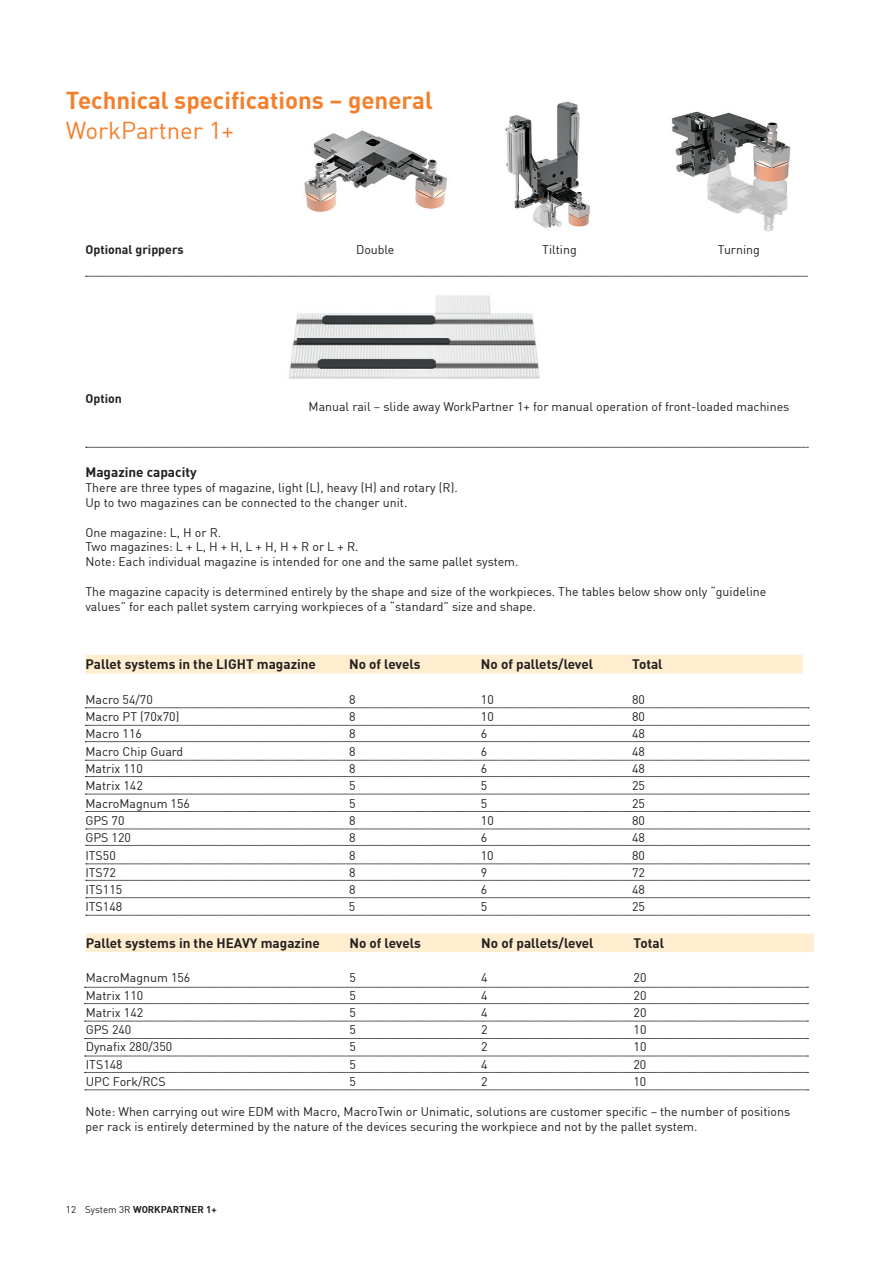
<style>
.page{position:relative;width:893px;height:1263px;background:#fff}
.page>*{position:absolute;margin:0;border:0;box-sizing:border-box;transform-origin:0 0}
.t1{font:700 24px "DIN";color:#f47f2a}
.t2{font:24px "DIN";color:#f47f2a}
.t3{font:700 13.5px "DIN";color:#231f20}
.t4{font:12.3px/14.9px "DIN";color:#231f20}
.t5{font:700 12.3px "DIN";color:#231f20}
.t6{font:700 9.75px "DIN";color:#231f20}
.s1{font-weight:400}
</style>
<div class="page">
<img style="left:304px;top:101px;width:487px;height:131px">
<img style="left:453px;top:101px;width:24px;height:131px">
<img style="left:614px;top:101px;width:52px;height:131px">
<svg style="left:86px;top:276px;width:721px;height:1px"></svg>
<svg style="left:86px;top:447px;width:722px;height:1px"></svg>
<img style="left:289px;top:295px;width:251px;height:84px">
<div style="left:86px;top:933px;width:728px;height:19px;background:#feeecf"></div>
<svg style="left:85px;top:987px;width:723px;height:1px"></svg>
<svg style="left:85px;top:1003px;width:723px;height:1px"></svg>
<svg style="left:85px;top:1021px;width:723px;height:1px"></svg>
<svg style="left:85px;top:1038px;width:723px;height:1px"></svg>
<svg style="left:85px;top:1056px;width:723px;height:1px"></svg>
<svg style="left:85px;top:1072px;width:723px;height:1px"></svg>
<svg style="left:85px;top:1089px;width:724px;height:1px"></svg>
<div style="left:85px;top:655px;width:718px;height:19px;background:#feeecf"></div>
<svg style="left:85px;top:708px;width:718px;height:208px"></svg>
<svg style="left:85px;top:707px;width:724px;height:1px"></svg>
<svg style="left:85px;top:725px;width:724px;height:1px"></svg>
<svg style="left:85px;top:741px;width:724px;height:1px"></svg>
<svg style="left:85px;top:760px;width:724px;height:1px"></svg>
<svg style="left:85px;top:776px;width:724px;height:1px"></svg>
<svg style="left:85px;top:794px;width:724px;height:1px"></svg>
<svg style="left:86px;top:811px;width:724px;height:1px"></svg>
<svg style="left:86px;top:829px;width:724px;height:1px"></svg>
<svg style="left:86px;top:845px;width:724px;height:1px"></svg>
<svg style="left:86px;top:864px;width:724px;height:1px"></svg>
<svg style="left:86px;top:880px;width:724px;height:1px"></svg>
<svg style="left:86px;top:897px;width:724px;height:1px"></svg>
<svg style="left:86px;top:915px;width:724px;height:1px"></svg>
<h1 class="t1" style="left:66px;top:85px;width:368px">Technical specifications – general</h1>
<h1 class="t2" style="left:66px;top:115px;width:170px">WorkPartner 1+</h1>
<p class="t5" style="left:85px;top:241px;width:100px">Optional grippers</p>
<p class="t4" style="left:356px;top:242px;width:40px">Double</p>
<p class="t4" style="left:542px;top:242px;width:36px">Tilting</p>
<p class="t4" style="left:718px;top:242px;width:44px">Turning</p>
<p class="t5" style="left:85px;top:390px;width:38px">Option</p>
<p class="t4" style="left:309px;top:399px;width:482px">Manual rail – slide away WorkPartner 1+ for manual operation of front-loaded machines</p>
<p class="t3" style="left:85px;top:463px;width:113px">Magazine capacity</p>
<p class="t4" style="left:85px;top:480px;width:374px">There are three types of magazine, light (L), heavy (H) and rotary (R).<br>Up to two magazines can be connected to the changer unit.</p>
<p class="t4" style="left:85px;top:524px;width:435px">One magazine: L, H or R.<br>Two magazines: L + L, H + H, L + H, H + R or L + R.<br>Note: Each individual magazine is intended for one and the same pallet system.</p>
<p class="t4" style="left:85px;top:584px;width:682px">The magazine capacity is determined entirely by the shape and size of the workpieces. The tables below show only “guideline values” for each pallet system carrying workpieces of a “standard” size and shape.</p>
<p class="t3" style="left:85px;top:656px;width:232px">Pallet systems in the LIGHT magazine</p>
<p class="t3" style="left:349px;top:656px;width:73px">No of levels</p>
<p class="t3" style="left:481px;top:656px;width:114px">No of pallets/level</p>
<p class="t3" style="left:632px;top:656px;width:32px">Total</p>
<p class="t4" style="left:85px;top:691px;width:69px">Macro 54/70</p>
<p class="t4" style="left:349px;top:691px;width:8px">8</p>
<p class="t4" style="left:481px;top:691px;width:14px">10</p>
<p class="t4" style="left:632px;top:691px;width:14px">80</p>
<p class="t4" style="left:85px;top:709px;width:95px">Macro PT (70x70)</p>
<p class="t4" style="left:349px;top:709px;width:8px">8</p>
<p class="t4" style="left:481px;top:709px;width:14px">10</p>
<p class="t4" style="left:632px;top:709px;width:14px">80</p>
<p class="t4" style="left:85px;top:726px;width:58px">Macro 116</p>
<p class="t4" style="left:349px;top:726px;width:8px">8</p>
<p class="t4" style="left:481px;top:726px;width:8px">6</p>
<p class="t4" style="left:632px;top:726px;width:14px">48</p>
<p class="t4" style="left:85px;top:743px;width:99px">Macro Chip Guard</p>
<p class="t4" style="left:349px;top:743px;width:8px">8</p>
<p class="t4" style="left:481px;top:743px;width:8px">6</p>
<p class="t4" style="left:632px;top:743px;width:14px">48</p>
<p class="t4" style="left:85px;top:761px;width:59px">Matrix 110</p>
<p class="t4" style="left:349px;top:761px;width:8px">8</p>
<p class="t4" style="left:481px;top:761px;width:8px">6</p>
<p class="t4" style="left:632px;top:761px;width:14px">48</p>
<p class="t4" style="left:85px;top:778px;width:59px">Matrix 142</p>
<p class="t4" style="left:349px;top:778px;width:8px">5</p>
<p class="t4" style="left:481px;top:778px;width:8px">5</p>
<p class="t4" style="left:632px;top:778px;width:14px">25</p>
<p class="t4" style="left:85px;top:795px;width:106px">MacroMagnum 156</p>
<p class="t4" style="left:349px;top:795px;width:8px">5</p>
<p class="t4" style="left:481px;top:795px;width:8px">5</p>
<p class="t4" style="left:632px;top:795px;width:14px">25</p>
<p class="t4" style="left:85px;top:813px;width:41px">GPS 70</p>
<p class="t4" style="left:349px;top:813px;width:8px">8</p>
<p class="t4" style="left:481px;top:813px;width:14px">10</p>
<p class="t4" style="left:632px;top:813px;width:14px">80</p>
<p class="t4" style="left:85px;top:830px;width:47px">GPS 120</p>
<p class="t4" style="left:349px;top:830px;width:8px">8</p>
<p class="t4" style="left:481px;top:830px;width:8px">6</p>
<p class="t4" style="left:632px;top:830px;width:14px">48</p>
<p class="t4" style="left:85px;top:847px;width:32px">ITS50</p>
<p class="t4" style="left:349px;top:847px;width:8px">8</p>
<p class="t4" style="left:481px;top:847px;width:14px">10</p>
<p class="t4" style="left:632px;top:847px;width:14px">80</p>
<p class="t4" style="left:85px;top:865px;width:32px">ITS72</p>
<p class="t4" style="left:349px;top:865px;width:8px">8</p>
<p class="t4" style="left:481px;top:865px;width:8px">9</p>
<p class="t4" style="left:632px;top:865px;width:14px">72</p>
<p class="t4" style="left:85px;top:882px;width:38px">ITS115</p>
<p class="t4" style="left:349px;top:882px;width:8px">8</p>
<p class="t4" style="left:481px;top:882px;width:8px">6</p>
<p class="t4" style="left:632px;top:882px;width:14px">48</p>
<p class="t4" style="left:85px;top:899px;width:38px">ITS148</p>
<p class="t4" style="left:349px;top:899px;width:8px">5</p>
<p class="t4" style="left:481px;top:899px;width:8px">5</p>
<p class="t4" style="left:632px;top:899px;width:14px">25</p>
<p class="t3" style="left:86px;top:934px;width:235px">Pallet systems in the HEAVY magazine</p>
<p class="t3" style="left:349px;top:934px;width:73px">No of levels</p>
<p class="t3" style="left:481px;top:934px;width:114px">No of pallets/level</p>
<p class="t3" style="left:634px;top:934px;width:32px">Total</p>
<p class="t4" style="left:86px;top:970px;width:106px">MacroMagnum 156</p>
<p class="t4" style="left:349px;top:970px;width:8px">5</p>
<p class="t4" style="left:481px;top:970px;width:8px">4</p>
<p class="t4" style="left:634px;top:970px;width:14px">20</p>
<p class="t4" style="left:86px;top:987px;width:59px">Matrix 110</p>
<p class="t4" style="left:349px;top:987px;width:8px">5</p>
<p class="t4" style="left:481px;top:987px;width:8px">4</p>
<p class="t4" style="left:634px;top:987px;width:14px">20</p>
<p class="t4" style="left:86px;top:1005px;width:59px">Matrix 142</p>
<p class="t4" style="left:349px;top:1005px;width:8px">5</p>
<p class="t4" style="left:481px;top:1005px;width:8px">4</p>
<p class="t4" style="left:634px;top:1005px;width:14px">20</p>
<p class="t4" style="left:86px;top:1022px;width:47px">GPS 240</p>
<p class="t4" style="left:350px;top:1022px;width:8px">5</p>
<p class="t4" style="left:481px;top:1022px;width:8px">2</p>
<p class="t4" style="left:633px;top:1022px;width:14px">10</p>
<p class="t4" style="left:86px;top:1039px;width:88px">Dynafix 280/350</p>
<p class="t4" style="left:349px;top:1039px;width:8px">5</p>
<p class="t4" style="left:481px;top:1039px;width:8px">2</p>
<p class="t4" style="left:633px;top:1039px;width:14px">10</p>
<p class="t4" style="left:86px;top:1057px;width:38px">ITS148</p>
<p class="t4" style="left:349px;top:1057px;width:8px">5</p>
<p class="t4" style="left:481px;top:1057px;width:8px">4</p>
<p class="t4" style="left:633px;top:1057px;width:14px">20</p>
<p class="t4" style="left:86px;top:1074px;width:81px">UPC Fork/RCS</p>
<p class="t4" style="left:349px;top:1074px;width:8px">5</p>
<p class="t4" style="left:481px;top:1074px;width:8px">2</p>
<p class="t4" style="left:633px;top:1074px;width:14px">10</p>
<p class="t4" style="left:85px;top:1104px;width:706px">Note: When carrying out wire EDM with Macro, MacroTwin or Unimatic, solutions are customer specific – the number of positions per rack is entirely determined by the nature of the devices securing the workpiece and not by the pallet system.</p>
<p class="t6" style="left:66px;top:1203px;width:152px"><span class="s1">12 System 3R</span> WORKPARTNER 1+</p>
</div>
